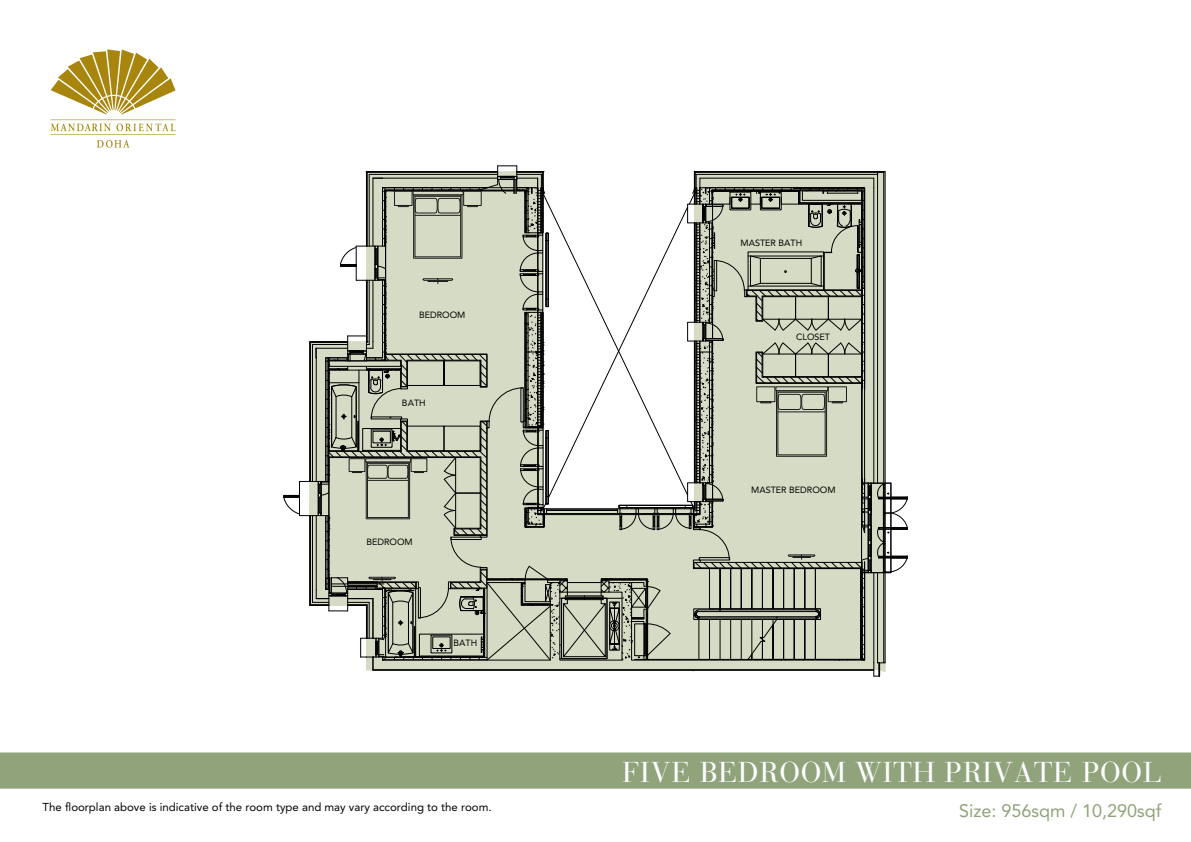
<style>
.page{position:relative;width:1191px;height:842px;background:#fff}
.page>*{position:absolute;margin:0;border:0;box-sizing:border-box;transform-origin:0 0}
.t1{font:28.6px "Bauer Bodoni Std";letter-spacing:.025em;color:#fff}
.t2{font:18px "Avenir LT Std";color:#90a37b}
.t3{font:11.4px "Avenir LT Std";color:#000}
.t4{font:9px "Avenir LT Std";color:#000}
</style>
<div class="page">
<svg style="left:51px;top:123px;width:125px;height:8px"></svg>
<svg style="left:51px;top:49px;width:124px;height:66px"></svg>
<hr style="left:51px;top:120px;width:124px;height:1px;background:#a8860e">
<hr style="left:51px;top:134px;width:124px;height:1px;background:#a8860e">
<svg style="left:97px;top:140px;width:32px;height:8px"></svg>
<div style="left:0;top:752px;width:1191px;height:37px;background:#90a37b"></div>
<svg style="left:283px;top:166px;width:625px;height:511px"></svg>
<p class="t4" style="left:419px;top:310px;width:48px">BEDROOM</p>
<p class="t4" style="left:402px;top:398px;width:25px">BATH</p>
<p class="t4" style="left:366px;top:537px;width:48px">BEDROOM</p>
<p class="t4" style="left:453px;top:637px;width:25px">BATH</p>
<p class="t3" style="left:43px;top:801px;width:451px">The floorplan above is indicative of the room type and may vary according to the room.</p>
<p class="t4" style="left:740px;top:237px;width:63px">MASTER BATH</p>
<p class="t4" style="left:796px;top:331px;width:35px">CLOSET</p>
<p class="t4" style="left:751px;top:485px;width:86px">MASTER BEDROOM</p>
<h1 class="t1" style="left:622px;top:755px;width:541px">FIVE BEDROOM WITH PRIVATE POOL</h1>
<h2 class="t2" style="left:959px;top:800px;width:204px">Size: 956sqm / 10,290sqf</h2>
</div>
